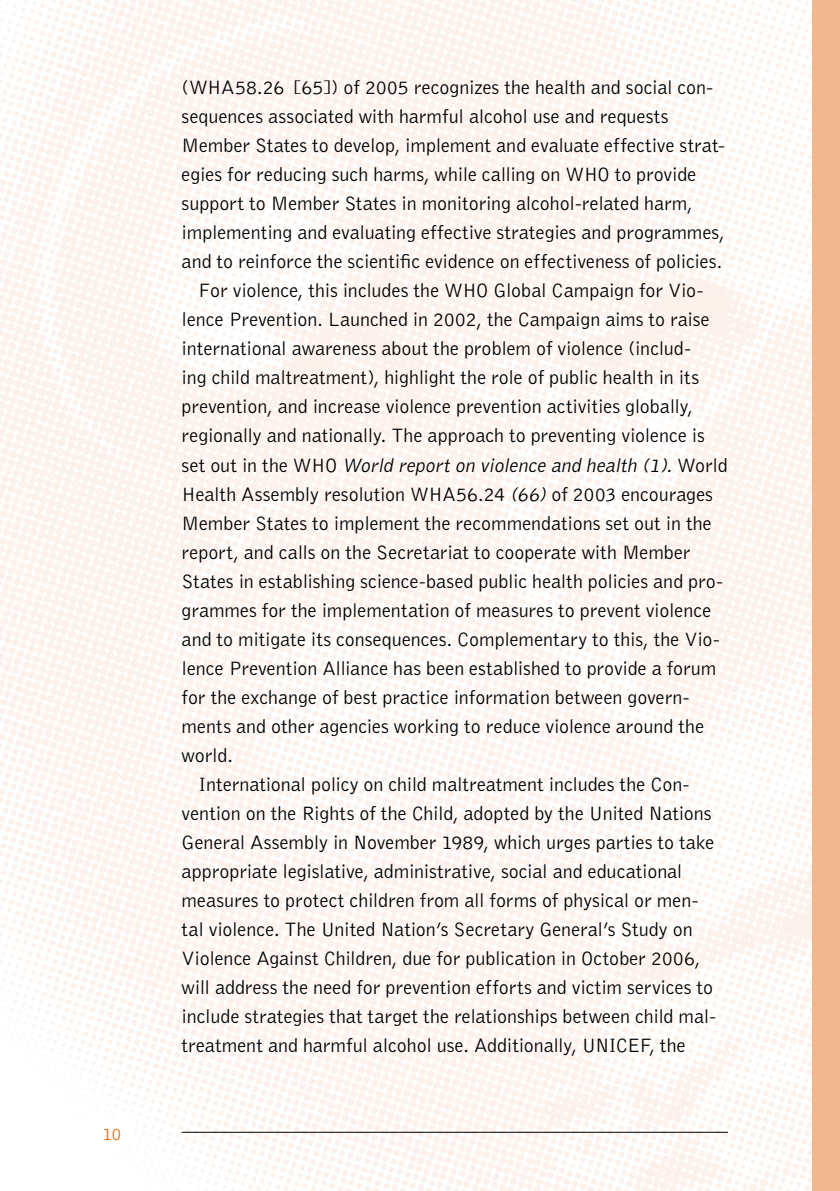
<style>
.page{position:relative;width:840px;height:1191px;background:#fff}
.page>*{position:absolute;margin:0;border:0;box-sizing:border-box;transform-origin:0 0}
.t1{font:300 20px "Bell Gothic Std";letter-spacing:-.005em;color:#000}
.t2{font:italic 300 20px "Bell Gothic Std";color:#000}
.t3{font:300 18px "Bell Gothic Std";color:#e36f1e}
.s1{font-style:normal}
.s2{font-style:italic}
</style>
<div class="page">
<img style="left:0;top:0;width:811px;height:1191px">
<div style="left:811px;top:0;width:28px;height:1191px;background:#f1b78e"></div>
<hr style="left:181px;top:1132px;width:546px;height:1px;background:#000">
<div style="left:90px;top:1115px;width:44px;height:24px;background:#fff"></div>
<hr style="left:839px;top:0;width:1px;height:1191px;background:#f1b78e">
<p class="t3" style="left:102px;top:1124px;width:21px">10</p>
<p class="t1" style="left:181px;top:77px;width:533px">(WHA58.26 [65]) of 2005 recognizes the health and social con-</p>
<p class="t1" style="left:181px;top:106px;width:488px">sequences associated with harmful alcohol use and requests</p>
<p class="t1" style="left:181px;top:135px;width:544px">Member States to develop, implement and evaluate effective strat-</p>
<p class="t1" style="left:181px;top:164px;width:516px">egies for reducing such harms, while calling on WHO to provide</p>
<p class="t1" style="left:181px;top:193px;width:512px">support to Member States in monitoring alcohol-related harm,</p>
<p class="t1" style="left:181px;top:222px;width:544px">implementing and evaluating effective strategies and programmes,</p>
<p class="t1" style="left:181px;top:251px;width:542px">and to reinforce the scientific evidence on effectiveness of policies.</p>
<p class="t1" style="left:198px;top:280px;width:506px">For violence, this includes the WHO Global Campaign for Vio-</p>
<p class="t1" style="left:181px;top:309px;width:529px">lence Prevention. Launched in 2002, the Campaign aims to raise</p>
<p class="t1" style="left:181px;top:338px;width:510px">international awareness about the problem of violence (includ-</p>
<p class="t1" style="left:181px;top:367px;width:518px">ing child maltreatment), highlight the role of public health in its</p>
<p class="t1" style="left:181px;top:396px;width:512px">prevention, and increase violence prevention activities globally,</p>
<p class="t1" style="left:181px;top:425px;width:524px">regionally and nationally. The approach to preventing violence is</p>
<p class="t2" style="left:181px;top:454px;width:547px"><span class="s1">s e t o u t i n t h e W H O</span> World reporton violence and health (1).<span class="s1">Wo r l d</span></p>
<p class="t1" style="left:181px;top:483px;width:532px">Health Assembly resolution WHA56.24 <span class="s2">(66)</span>of 2003 encourages</p>
<p class="t1" style="left:181px;top:512px;width:531px">Member States to implement the recommendations set out in the</p>
<p class="t1" style="left:181px;top:541px;width:510px">report, and calls on the Secretariat to cooperate with Member</p>
<p class="t1" style="left:181px;top:570px;width:542px">States in establishing science-based public health policies and pro-</p>
<p class="t1" style="left:181px;top:599px;width:531px">grammes for the implementation of measures to prevent violence</p>
<p class="t1" style="left:181px;top:628px;width:539px">and to mitigate its consequences. Complementary to this, the Vio-</p>
<p class="t1" style="left:181px;top:657px;width:536px">lence Prevention Alliance has been established to provide a forum</p>
<p class="t1" style="left:181px;top:686px;width:509px">for the exchange of best practice information between govern-</p>
<p class="t1" style="left:181px;top:715px;width:524px">ments and other agencies working to reduce violence around the</p>
<p class="t1" style="left:181px;top:744px;width:53px">world.</p>
<p class="t1" style="left:198px;top:773px;width:492px">International policy on child maltreatment includes the Con-</p>
<p class="t1" style="left:181px;top:802px;width:531px">vention on the Rights of the Child, adopted by the United Nations</p>
<p class="t1" style="left:181px;top:831px;width:534px">General Assembly in November 1989, which urges parties to take</p>
<p class="t1" style="left:181px;top:860px;width:502px">appropriate legislative, administrative, social and educational</p>
<p class="t1" style="left:181px;top:889px;width:518px">measures to protect children from all forms of physical or men-</p>
<p class="t1" style="left:181px;top:918px;width:512px">tal violence. The United Nation’s Secretary General’s Study on</p>
<p class="t1" style="left:181px;top:947px;width:520px">Violence Against Children, due for publication in October 2006,</p>
<p class="t1" style="left:181px;top:976px;width:532px">will address the need for prevention efforts and victim services to</p>
<p class="t1" style="left:181px;top:1005px;width:535px">include strategies that target the relationships between child mal-</p>
<p class="t1" style="left:181px;top:1034px;width:505px">treatment and harmful alcohol use. Additionally, UNICEF, the</p>
</div>
